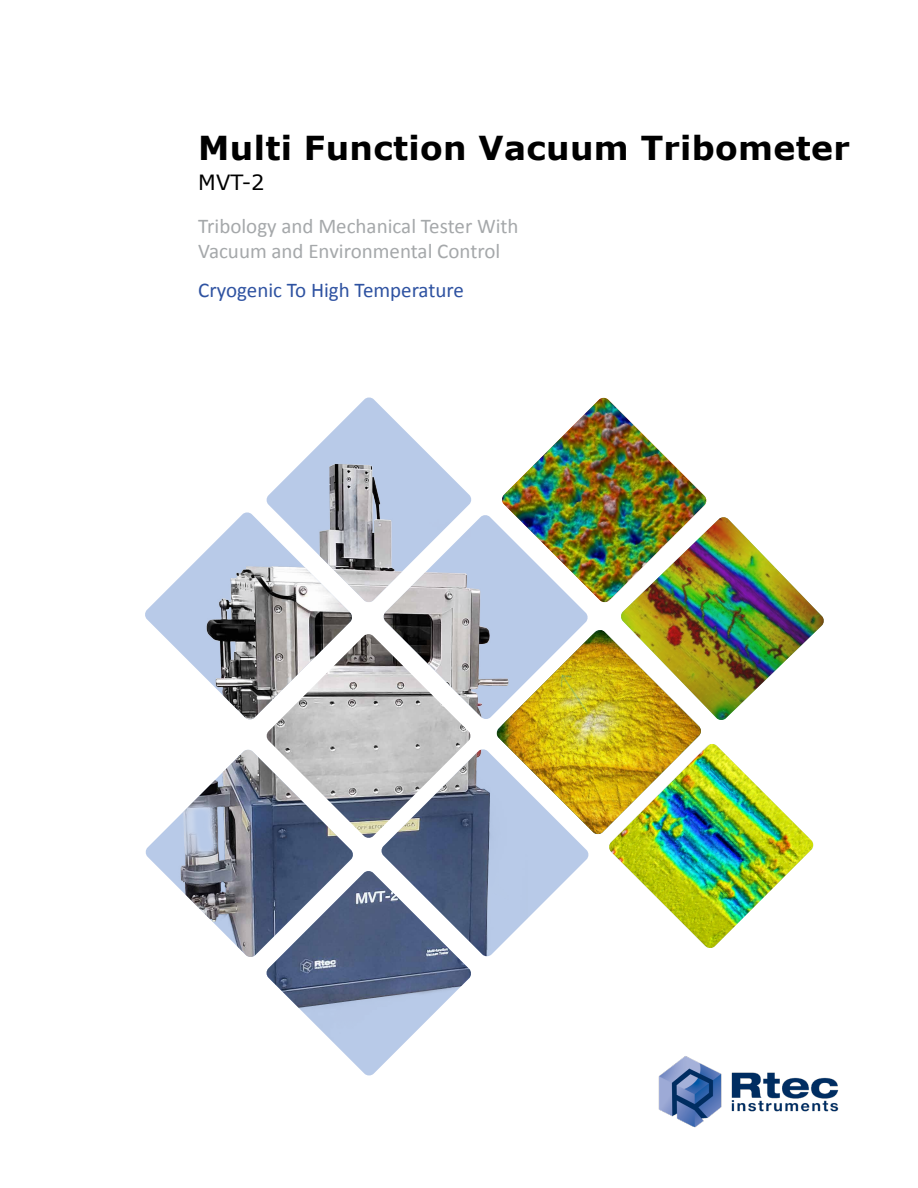
<style>
.page{position:relative;width:918px;height:1188px;background:#fff}
.page>*{position:absolute;margin:0;border:0;box-sizing:border-box;transform-origin:0 0}
.t1{font:700 33px "Verdana";letter-spacing:.01em;color:#000}
.t2{font:21px/25.2px "Calibri";color:#a5a8aa}
.t3{font:21px "Calibri";color:#2e52a1}
.t4{font:21px "Verdana";color:#000}
</style>
<div class="page">
<img style="left:658px;top:1076px;width:181px;height:52px">
<img style="left:145px;top:397px;width:679px;height:679px">
<img style="left:608px;top:744px;width:206px;height:205px">
<h1 class="t1" style="left:198px;top:126px;width:653px">Multi Function Vacuum Tribometer</h1>
<p class="t4" style="left:198px;top:169px;width:68px">MVT-2</p>
<p class="t2" style="left:198px;top:213px;width:322px">Tribology and Mechanical Tester With<br>Vacuum and Environmental Control</p>
<p class="t3" style="left:198px;top:275px;width:267px">Cryogenic To High Temperature</p>
</div>
